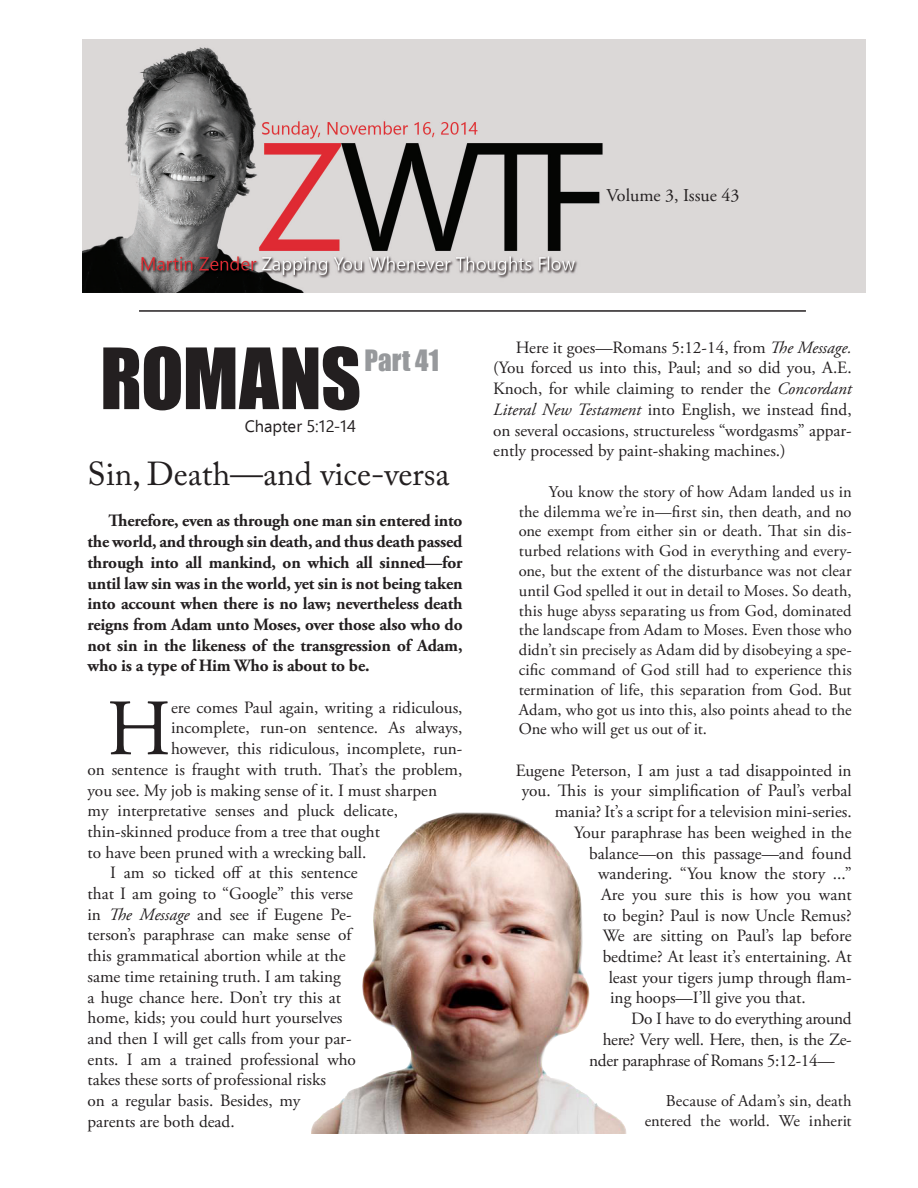
<style>
.page{position:relative;width:918px;height:1188px;background:#fff}
.page>*{position:absolute;margin:0;border:0;box-sizing:border-box;transform-origin:0 0}
.t1{font:79.65px "Adobe Garamond Pro";color:#231f20}
.t2{font:78px "Impact";letter-spacing:-.01em;color:#231f20}
.t3{font:33px "Adobe Caslon Pro";color:#231f20}
.t4{font:27px "Impact";letter-spacing:.005em;color:#97999c}
.t5{font:18px "Adobe Garamond Pro";color:#231f20}
.t6{font:17.25px/20.7px "Adobe Garamond Pro";color:#231f20}
.t7{font:700 17.25px/20.7px "Adobe Garamond Pro";letter-spacing:-.01em;color:#231f20;text-align:justify}
.t8{font:17.25px "Adobe Garamond Pro";letter-spacing:-.02em;color:#231f20}
.Outcall{font:16.5px/19.8px "Adobe Garamond Pro";letter-spacing:.005em;color:#231f20;text-align:justify}
.t9{font:16.5px "Ebrima";letter-spacing:-.005em;color:#231f20}
.s1{font-style:italic}
</style>
<div class="page">
<hr style="left:139px;top:310px;width:667px;height:2px;background:#231f20">
<img style="left:83px;top:40px;width:783px;height:253px">
<img style="left:311px;top:812px;width:316px;height:322px">
<p class="t5" style="left:607px;top:184px;width:134px">Volume 3, Issue 43</p>
<p class="t2" style="left:100px;top:318px;width:263px">ROMANS</p>
<p class="t4" style="left:364px;top:339px;width:76px">Part 41</p>
<p class="t9" style="left:245px;top:414px;width:113px">Chapter 5:12-14</p>
<p class="t3" style="left:88px;top:454px;width:364px">Sin, Death—and vice-versa</p>
<p class="t7" style="left:88px;top:511px;width:377px;text-indent:21px">Therefore, even as through one man sin entered into the world, and through sin death, and thus death passed through into all mankind, on which all sinned—for until law sin was in the world, yet sin is not being taken into account when there is no law; nevertheless death reigns from Adam unto Moses, over those also who do not sin in the likeness of the transgression of Adam, who is a type of Him Who is about to be.</p>
<p class="t1" style="left:107px;top:681px;width:66px">H</p>
<p class="t6" style="left:171px;top:698px;width:293px">ere comes Paul again, writing a ridiculous,</p>
<p class="t6" style="left:171px;top:718px;width:293px">incomplete, run-on sentence. As always,</p>
<p class="t6" style="left:171px;top:739px;width:293px">however, this ridiculous, incomplete, run-</p>
<p class="t6" style="left:88px;top:760px;width:377px">on sentence is fraught with truth. That’s the problem,</p>
<p class="t6" style="left:88px;top:780px;width:351px">you see. My job is making sense of it. I must sharpen</p>
<p class="t6" style="left:88px;top:801px;width:312px">my interpretative senses and pluck delicate,</p>
<p class="t6" style="left:88px;top:822px;width:294px">thin-skinned produce from a tree that ought</p>
<p class="t6" style="left:88px;top:842px;width:280px">to have been pruned with a wrecking ball.</p>
<p class="t6" style="left:88px;top:863px;width:272px;text-indent:22px">I am so ticked off at this sentence that I am going to “Google” this verse in <span class="s1">The Message</span> and see if Eugene Pe&shy;terson’s paraphrase can make sense of this grammatical abortion while at the same time retaining truth. I am taking<br>a huge chance here. Don’t try this at home, kids; you could hurt yourselves and then I will get calls from your par&shy;ents. I am a trained professional who takes these sorts of professional risks<br>on a regular basis. Besides, my<br>parents are both dead.</p>
<p class="t6" style="left:493px;top:338px;width:360px;text-align:justify;text-indent:22px">Here it goes—Romans 5:12-14, from <span class="s1">The Message. </span>(You forced us into this, Paul; and so did you, A.E.<br>Knoch, for while claiming to render the <span class="s1">Concordant Literal New Testament</span> into English, we instead find, on several occasions, structureless “wordgasms” appar&shy;ently processed by paint-shaking machines.)</p>
<p class="Outcall" style="left:519px;top:482px;width:335px;text-indent:30px">You know the story of how Adam landed us in the dilemma we’re in—first sin, then death, and no one exempt from either sin or death. That sin dis&shy;turbed relations with God in everything and every&shy;one, but the extent of the disturbance was not clear until God spelled it out in detail to Moses. So death, this huge abyss separating us from God, dominated the landscape from Adam to Moses. Even those who didn’t sin precisely as Adam did by disobeying a spe&shy;cific command of God still had to experience this termination of life, this separation from God. But Adam, who got us into this, also points ahead to the One who will get us out of it.</p>
<p class="t6" style="left:516px;top:761px;width:337px">Eugene Peterson, I am just a tad disappointed in</p>
<p class="t6" style="left:522px;top:781px;width:332px">you. This is your simplification of Paul’s verbal</p>
<p class="t6" style="left:555px;top:802px;width:299px">mania? It’s a script for a television mini-series.</p>
<p class="t6" style="left:574px;top:823px;width:279px">Your paraphrase has been weighed in the</p>
<p class="t6" style="left:589px;top:843px;width:264px">balance—on this passage—and found</p>
<p class="t6" style="left:598px;top:864px;width:255px">wandering. “You know the story ...”</p>
<p class="t6" style="left:601px;top:885px;width:252px">Are you sure this is how you want</p>
<p class="t6" style="left:603px;top:905px;width:251px">to begin? Paul is now Uncle Remus?</p>
<p class="t6" style="left:603px;top:926px;width:250px">We are sitting on Paul’s lap before</p>
<p class="t6" style="left:603px;top:947px;width:251px">bedtime? At least it’s entertaining. At</p>
<p class="t6" style="left:609px;top:968px;width:245px">least your tigers jump through flam-</p>
<p class="t6" style="left:610px;top:988px;width:197px">ing hoops—I’ll give you that.</p>
<p class="t8" style="left:631px;top:1008px;width:222px">Do I have to do everything around</p>
<p class="t8" style="left:603px;top:1029px;width:251px">here? Very well. Here, then, is the Ze-</p>
<p class="t8" style="left:589px;top:1050px;width:247px">nder paraphrase of Romans 5:12-14—</p>
<p class="Outcall" style="left:645px;top:1091px;width:209px;text-align:right">Because of Adam’s sin, death entered the world. We inherit</p>
</div>
